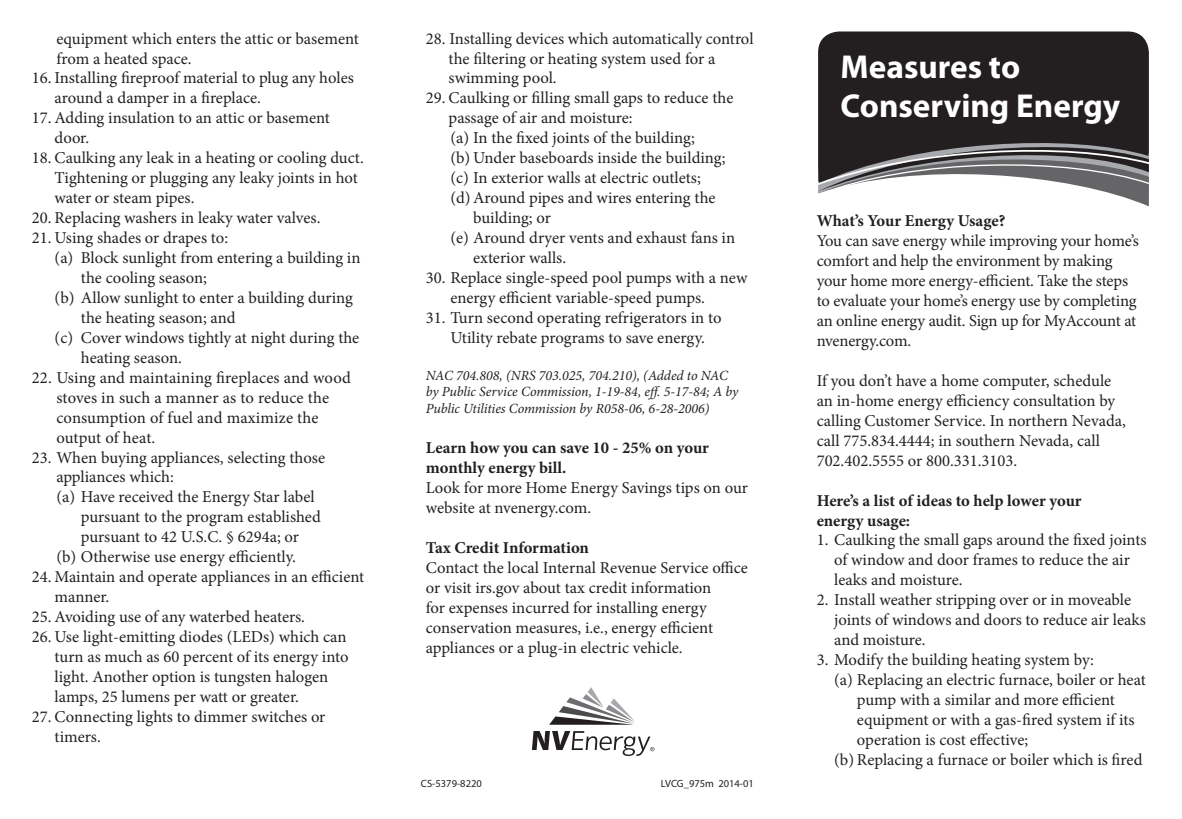
<style>
.page{position:relative;width:1182px;height:819px;background:#fff}
.page>*{position:absolute;margin:0;border:0;box-sizing:border-box;transform-origin:0 0}
.t1{font:700 33.25px/39.9px "Myriad Pro";color:#fff}
.t2{font:16.62px/19.9px "Minion Pro";color:#231f20}
.t3{font:700 16.62px/19.9px "Minion Pro";color:#231f20}
.t4{font:italic 14px/16.8px "Minion Pro";letter-spacing:-.005em;color:#231f20}
.t5{font:10.5px "Myriad Pro";color:#231f20}
</style>
<div class="page">
<svg style="left:549px;top:687px;width:86px;height:38px"></svg>
<svg style="left:532px;top:731px;width:122px;height:25px"></svg>
<div style="left:818px;top:32px;width:330px;height:86px;background:#231f20"></div>
<svg style="left:818px;top:118px;width:331px;height:89px"></svg>
<p class="t2" style="left:56px;top:28px;width:304px">equipment which enters the attic or basement from a heated space.</p>
<p class="t2" style="left:55px;top:68px;width:301px;text-indent:-23px">16. Installing fireproof material to plug any holes around a damper in a fireplace.</p>
<p class="t2" style="left:55px;top:108px;width:277px;text-indent:-23px">17. Adding insulation to an attic or basement door.</p>
<p class="t2" style="left:55px;top:148px;width:311px;text-indent:-23px">18. Caulking any leak in a heating or cooling duct.<br>Tightening or plugging any leaky joints in hot water or steam pipes.</p>
<p class="t2" style="left:32px;top:208px;width:290px">20. Replacing washers in leaky water valves.</p>
<p class="t2" style="left:32px;top:228px;width:198px">21. Using shades or drapes to:</p>
<p class="t2" style="left:81px;top:248px;width:281px;text-indent:-26px">(a) Block sunlight from entering a building in the cooling season;</p>
<p class="t2" style="left:81px;top:288px;width:273px;text-indent:-26px">(b) Allow sunlight to enter a building during the heating season; and</p>
<p class="t2" style="left:81px;top:328px;width:280px;text-indent:-26px">(c) Cover windows tightly at night during the heating season.</p>
<p class="t2" style="left:56px;top:368px;width:296px;text-indent:-25px">22. Using and maintaining fireplaces and wood stoves in such a manner as to reduce the consumption of fuel and maximize the output of heat.</p>
<p class="t2" style="left:56px;top:447px;width:270px;text-indent:-25px">23. When buying appliances, selecting those appliances which:</p>
<p class="t2" style="left:81px;top:487px;width:241px;text-indent:-25px">(a) Have received the Energy Star label pursuant to the program established pursuant to 42 U.S.C. § 6294a; or</p>
<p class="t2" style="left:56px;top:547px;width:241px">(b) Otherwise use energy efficiently.</p>
<p class="t2" style="left:55px;top:567px;width:311px;text-indent:-23px">24. Maintain and operate appliances in an efficient manner.</p>
<p class="t2" style="left:32px;top:607px;width:275px">25. Avoiding use of any waterbed heaters.</p>
<p class="t2" style="left:55px;top:627px;width:295px;text-indent:-23px">26. Use light-emitting diodes (LEDs) which can turn as much as 60 percent of its energy into light. Another option is tungsten halogen lamps, 25 lumens per watt or greater.</p>
<p class="t2" style="left:55px;top:707px;width:272px;text-indent:-23px">27. Connecting lights to dimmer switches or timers.</p>
<p class="t2" style="left:448px;top:28px;width:306px;text-indent:-23px">28. Installing devices which automatically control the filtering or heating system used for a swimming pool.</p>
<p class="t2" style="left:448px;top:88px;width:286px;text-indent:-23px">29. Caulking or filling small gaps to reduce the passage of air and moisture:</p>
<p class="t2" style="left:450px;top:128px;width:246px">(a) In the fixed joints of the building;</p>
<p class="t2" style="left:450px;top:148px;width:276px">(b) Under baseboards inside the building;</p>
<p class="t2" style="left:450px;top:168px;width:252px">(c) In exterior walls at electric outlets;</p>
<p class="t2" style="left:473px;top:188px;width:244px;text-indent:-23px">(d) Around pipes and wires entering the building; or</p>
<p class="t2" style="left:473px;top:228px;width:263px;text-indent:-23px">(e) Around dryer vents and exhaust fans in exterior walls.</p>
<p class="t2" style="left:450px;top:268px;width:299px;text-indent:-25px">30. Replace single-speed pool pumps with a new energy efficient variable-speed pumps.</p>
<p class="t2" style="left:426px;top:308px;width:297px;text-align:center">31. Turn second operating refrigerators in to<br>Utility rebate programs to save energy.</p>
<p class="t4" style="left:426px;top:367px;width:314px">NAC 704.808, (NRS 703.025, 704.210), (Added to NAC by Public Service Commission, 1-19-84, eff. 5-17-84; A by<br>Public Utilities Commission by R058-06, 6-28-2006)</p>
<h5 class="t3" style="left:426px;top:438px;width:284px">Learn how you can save 10 - 25% on your monthly energy bill.</h5>
<p class="t2" style="left:426px;top:478px;width:323px">Look for more Home Energy Savings tips on our website at nvenergy.com.</p>
<h5 class="t3" style="left:426px;top:537px;width:165px">Tax Credit Information</h5>
<p class="t2" style="left:426px;top:558px;width:324px">Contact the local Internal Revenue Service office or visit irs.gov about tax credit information<br>for expenses incurred for installing energy conservation measures, i.e., energy efficient appliances or a plug-in electric vehicle.</p>
<p class="t5" style="left:421px;top:777px;width:62px">CS-5379-8220</p>
<p class="t5" style="left:660px;top:777px;width:95px">LVCG_975m 2014-01</p>
<p class="t1" style="left:840px;top:45px;width:281px">Measures to<br>Conserving Energy</p>
<h5 class="t3" style="left:816px;top:211px;width:190px">What’s Your Energy Usage?</h5>
<p class="t2" style="left:816px;top:231px;width:323px">You can save energy while improving your home’s comfort and help the environment by making your home more energy-efficient. Take the steps to evaluate your home’s energy use by completing an online energy audit. Sign up for MyAccount at nvenergy.com.</p>
<p class="t2" style="left:816px;top:371px;width:311px">If you don’t have a home computer, schedule an in-home energy efficiency consultation by calling Customer Service. In northern Nevada, call 775.834.4444; in southern Nevada, call 702.402.5555 or 800.331.3103.</p>
<h5 class="t3" style="left:816px;top:490px;width:266px">Here’s a list of ideas to help lower your energy usage:</h5>
<p class="t2" style="left:834px;top:530px;width:314px;text-indent:-18px">1. Caulking the small gaps around the fixed joints of window and door frames to reduce the air leaks and moisture.</p>
<p class="t2" style="left:834px;top:590px;width:313px;text-indent:-18px">2. Install weather stripping over or in moveable joints of windows and doors to reduce air leaks and moisture.</p>
<p class="t2" style="left:816px;top:650px;width:279px">3. Modify the building heating system by:</p>
<p class="t2" style="left:856px;top:670px;width:290px;text-indent:-23px">(a) Replacing an electric furnace, boiler or heat pump with a similar and more efficient equipment or with a gas-fired system if its operation is cost effective;</p>
<p class="t2" style="left:834px;top:750px;width:310px">(b) Replacing a furnace or boiler which is fired</p>
</div>
